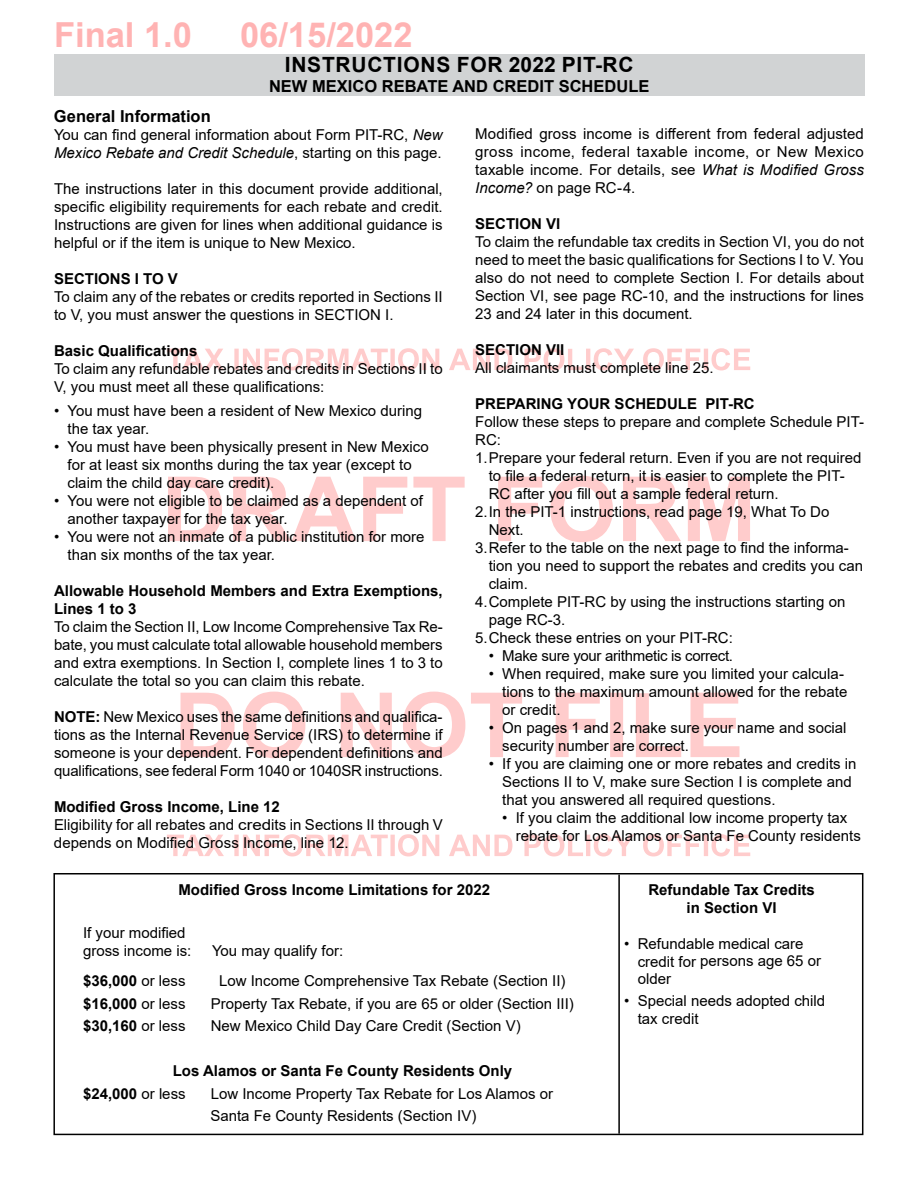
<style>
.page{position:relative;width:918px;height:1188px;background:#fff}
.page>*{position:absolute;margin:0;border:0;box-sizing:border-box;transform-origin:0 0}
.t1{font:700 34.5px "Arial";color:#ffb3b3}
.t2{font:700 21px "Arial";letter-spacing:.035em;color:#000}
.t3{font:700 16.5px "Arial";color:#000}
.t4{font:15px/18px "Arial";color:#000}
.t5{font:700 15px/18px "Arial";color:#000}
.t6{font:15px "Arial";letter-spacing:-.02em;color:#000}
.s1{font-style:italic}
.s2{font-weight:700}
.s3{font-weight:400}
</style>
<div class="page">
<svg style="left:167px;top:834px;width:583px;height:22px"></svg>
<svg style="left:181px;top:692px;width:559px;height:66px"></svg>
<svg style="left:168px;top:476px;width:582px;height:66px"></svg>
<svg style="left:167px;top:348px;width:583px;height:22px"></svg>
<div style="left:54px;top:54px;width:811px;height:41px;background:#d1d3d4"></div>
<div style="left:53px;top:873px;width:810px;height:262px;border:2px solid #000"></div>
<hr style="left:618px;top:875px;width:2px;height:259px;background:#000">
<h1 class="t1" style="left:54px;top:11px;width:140px">Final 1.0</h1>
<h1 class="t1" style="left:240px;top:11px;width:174px">06/15/2022</h1>
<h2 class="t2" style="left:285px;top:50px;width:350px">INSTRUCTIONS FOR 2022 PIT-RC</h2>
<p class="t3" style="left:269px;top:75px;width:382px">NEW MEXICO REBATE AND CREDIT SCHEDULE</p>
<p class="t3" style="left:54px;top:104px;width:158px">General Information</p>
<p class="t4" style="left:54px;top:125px;width:390px">You can find general information about Form PIT‑RC, <span class="s1">New<br>Mexico Rebate and Credit Schedule</span>, starting on this page.</p>
<p class="t4" style="left:54px;top:179px;width:390px;text-align:justify">The instructions later in this document provide additional, specific eligibility requirements for each rebate and credit.<br>Instructions are given for lines when additional guidance is helpful or if the item is unique to New Mexico.</p>
<p class="t5" style="left:54px;top:270px;width:125px">SECTIONS I TO V</p>
<p class="t4" style="left:54px;top:287px;width:390px">To claim any of the rebates or credits reported in Sections II to V, you must answer the questions in SECTION I.</p>
<p class="t5" style="left:54px;top:342px;width:145px">Basic Qualifications</p>
<p class="t4" style="left:54px;top:359px;width:390px">To claim any refundable rebates and credits in Sections II to<br>V, you must meet all these qualifications:</p>
<p class="t4" style="left:68px;top:401px;width:356px;text-indent:-14px">• You must have been a resident of New Mexico during the tax year.</p>
<p class="t4" style="left:68px;top:437px;width:363px;text-indent:-14px">• You must have been physically present in New Mexico for at least six months during the tax year (except to claim the child day care credit).</p>
<p class="t4" style="left:68px;top:491px;width:357px;text-indent:-14px">• You were not eligible to be claimed as a dependent of another taxpayer for the tax year.</p>
<p class="t4" style="left:68px;top:527px;width:359px;text-indent:-14px">• You were not an inmate of a public institution for more than six months of the tax year.</p>
<p class="t5" style="left:54px;top:582px;width:390px">Allowable Household Members and Extra Exemptions,<br>Lines 1 to 3</p>
<p class="t4" style="left:54px;top:617px;width:390px;text-align:justify">To claim the Section II, Low Income Comprehensive Tax Re‑ bate, you must calculate total allowable household members and extra exemptions. In Section I, complete lines 1 to 3 to calculate the total so you can claim this rebate.</p>
<p class="t4" style="left:54px;top:707px;width:390px;text-align:justify"><span class="s2">NOTE:</span> New Mexico uses the same definitions and qualifica‑ tions as the Internal Revenue Service (IRS) to determine if someone is your dependent. For dependent definitions and qualifications, see federal Form 1040 or 1040SR instructions.</p>
<p class="t5" style="left:54px;top:798px;width:227px">Modified Gross Income, Line 12</p>
<p class="t4" style="left:54px;top:815px;width:390px">Eligibility for all rebates and credits in Sections II through V depends on Modified Gross Income, line 12.</p>
<p class="t4" style="left:475px;top:124px;width:390px;text-align:justify">Modified gross income is different from federal adjusted gross income, federal taxable income, or New Mexico taxable income. For details, see <span class="s1">What is Modified Gross Income?</span> on page RC-4.</p>
<p class="t5" style="left:475px;top:215px;width:87px">SECTION VI</p>
<p class="t4" style="left:475px;top:232px;width:390px;text-align:justify">To claim the refundable tax credits in Section VI, you do not need to meet the basic qualifications for Sections I to V. You also do not need to complete Section I. For details about Section VI, see page RC-10, and the instructions for lines 23 and 24 later in this document.</p>
<p class="t5" style="left:475px;top:341px;width:91px">SECTION VII</p>
<p class="t4" style="left:475px;top:358px;width:240px">All claimants must complete line 25.</p>
<p class="t5" style="left:475px;top:395px;width:281px">PREPARING YOUR SCHEDULE PIT-RC</p>
<p class="t4" style="left:475px;top:412px;width:389px">Follow these steps to prepare and complete Schedule PIT-</p>
<p class="t4" style="left:475px;top:430px;width:27px">RC:</p>
<p class="t4" style="left:475px;top:449px;width:388px">1.Prepare your federal return. Even if you are not required</p>
<p class="t4" style="left:489px;top:467px;width:357px">to file a federal return, it is easier to complete the PIT-</p>
<p class="t4" style="left:489px;top:485px;width:292px">RC after you fill out a sample federal return.</p>
<p class="t4" style="left:475px;top:503px;width:356px">2.In the PIT-1 instructions, read page 19, What To Do</p>
<p class="t4" style="left:489px;top:521px;width:37px">Next.</p>
<p class="t4" style="left:475px;top:539px;width:375px">3.Refer to the table on the next page to find the informa‑</p>
<p class="t4" style="left:489px;top:557px;width:376px">tion you need to support the rebates and credits you can</p>
<p class="t4" style="left:489px;top:575px;width:41px">claim.</p>
<p class="t4" style="left:475px;top:593px;width:372px">4.Complete PIT-RC by using the instructions starting on</p>
<p class="t4" style="left:489px;top:611px;width:78px">page RC-3.</p>
<p class="t4" style="left:475px;top:629px;width:259px">5.Check these entries on your PIT‑RC:</p>
<p class="t6" style="left:489px;top:646px;width:246px">• Make sure your arithmetic is correct.</p>
<p class="t4" style="left:502px;top:665px;width:347px;text-indent:-14px">• When required, make sure you limited your calcula‑ tions to the maximum amount allowed for the rebate or credit.</p>
<p class="t4" style="left:502px;top:719px;width:346px;text-indent:-14px">• On pages 1 and 2, make sure your name and social security number are correct.</p>
<p class="t4" style="left:502px;top:755px;width:356px;text-indent:-14px">• If you are claiming one or more rebates and credits in<br>Sections II to V, make sure Section I is complete and that you answered all required questions.</p>
<p class="t4" style="left:516px;top:809px;width:347px;text-indent:-14px">• If you claim the additional low income property tax rebate for Los Alamos or Santa Fe County residents</p>
<p class="t5" style="left:178px;top:881px;width:313px">Modified Gross Income Limitations for 2022</p>
<p class="t4" style="left:83px;top:924px;width:110px">If your modified gross income is:</p>
<p class="t5" style="left:648px;top:881px;width:168px;text-align:center">Refundable Tax Credits in Section VI</p>
<p class="t4" style="left:638px;top:936px;width:185px;line-height:16.5px;text-indent:-14px">• Refundable medical care credit for persons age 65 or</p>
<p class="t4" style="left:638px;top:969px;width:35px">older</p>
<p class="t4" style="left:638px;top:992px;width:189px;text-indent:-14px">• Special needs adopted child tax credit</p>
<p class="t4" style="left:212px;top:942px;width:133px">You may qualify for:</p>
<p class="t5" style="left:83px;top:972px;width:104px">$36,000 <span class="s3">or less</span></p>
<p class="t4" style="left:219px;top:972px;width:348px">Low Income Comprehensive Tax Rebate (Section II)</p>
<p class="t5" style="left:83px;top:995px;width:104px">$16,000 <span class="s3">or less</span></p>
<p class="t4" style="left:211px;top:995px;width:365px">Property Tax Rebate, if you are 65 or older (Section III)</p>
<p class="t5" style="left:83px;top:1017px;width:104px">$30,160 <span class="s3">or less</span></p>
<p class="t4" style="left:211px;top:1017px;width:312px">New Mexico Child Day Care Credit (Section V)</p>
<p class="t5" style="left:83px;top:1060px;width:431px;line-height:22.5px;text-indent:90px">Los Alamos or Santa Fe County Residents Only $24,000 <span class="s3">or less</span></p>
<p class="t4" style="left:210px;top:1082px;width:344px;line-height:22.5px">Low Income Property Tax Rebate for Los Alamos or<br>Santa Fe County Residents (Section IV)</p>
</div>
